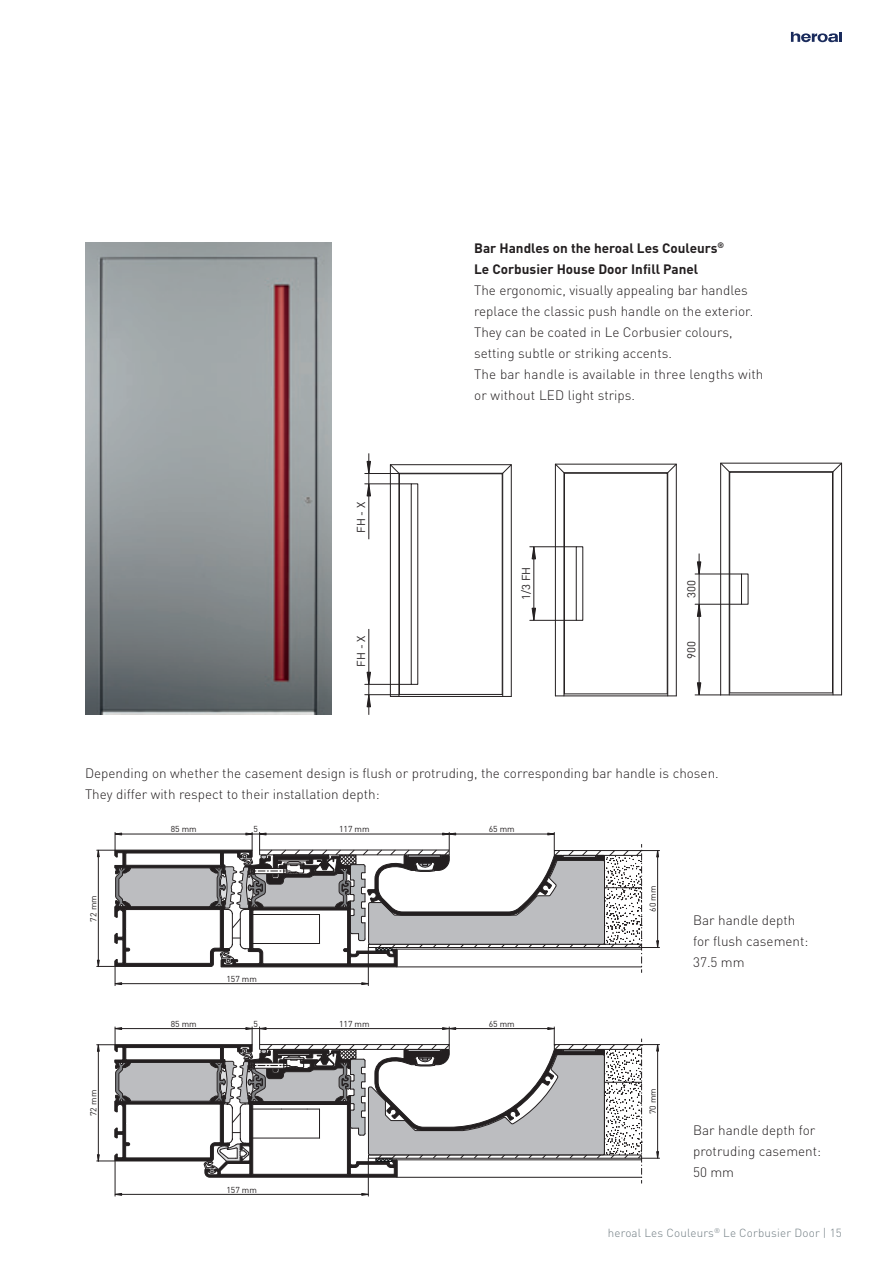
<style>
.page{position:relative;width:893px;height:1263px;background:#fff}
.page>*{position:absolute;margin:0;border:0;box-sizing:border-box;transform-origin:0 0}
.t1{font:300 13.5px/21px "DIN Pro";color:#231f20}
.t2{font:700 13.5px/21px "DIN Pro";color:#231f20}
.t3{font:300 11.7px "DIN Pro";letter-spacing:.015em;color:#717d83}
.t4{font:11.4px "DIN Pro";color:#231f20}
.t5{font:8.55px "DIN Pro";color:#231f20}
</style>
<div class="page">
<svg style="left:791px;top:32px;width:51px;height:10px"></svg>
<img style="left:85px;top:242px;width:247px;height:472px">
<div style="left:555px;top:464px;width:122px;height:232px;border:1px solid #231f20"></div>
<div style="left:564px;top:473px;width:104px;height:221px;border:1px solid #231f20"></div>
<hr style="left:555px;top:695px;width:121px;height:1px;background:#231f20">
<svg style="left:554px;top:463px;width:11px;height:11px"></svg>
<svg style="left:667px;top:463px;width:10px;height:11px"></svg>
<hr style="left:564px;top:693px;width:103px;height:1px;background:#231f20">
<div style="left:576px;top:546px;width:7px;height:75px;border:1px solid #231f20"></div>
<hr style="left:530px;top:620px;width:46px;height:1px;background:#231f20">
<hr style="left:530px;top:546px;width:46px;height:1px;background:#231f20">
<hr style="left:534px;top:547px;width:1px;height:73px;background:#231f20">
<svg style="left:532px;top:608px;width:4px;height:13px"></svg>
<svg style="left:532px;top:546px;width:4px;height:13px"></svg>
<div style="left:720px;top:463px;width:122px;height:232px;border:1px solid #231f20"></div>
<div style="left:729px;top:472px;width:104px;height:221px;border:1px solid #231f20"></div>
<hr style="left:721px;top:694px;width:121px;height:1px;background:#231f20">
<svg style="left:720px;top:462px;width:10px;height:11px"></svg>
<svg style="left:832px;top:462px;width:11px;height:11px"></svg>
<hr style="left:730px;top:692px;width:102px;height:1px;background:#231f20">
<div style="left:741px;top:574px;width:7px;height:31px;border:1px solid #231f20"></div>
<hr style="left:695px;top:604px;width:46px;height:1px;background:#231f20">
<hr style="left:695px;top:574px;width:46px;height:1px;background:#231f20">
<hr style="left:699px;top:574px;width:1px;height:30px;background:#231f20">
<hr style="left:699px;top:604px;width:1px;height:91px;background:#231f20">
<svg style="left:695px;top:682px;width:26px;height:14px"></svg>
<svg style="left:697px;top:602px;width:4px;height:15px"></svg>
<svg style="left:697px;top:554px;width:4px;height:22px"></svg>
<div style="left:390px;top:464px;width:122px;height:233px;border:1px solid #231f20"></div>
<div style="left:399px;top:473px;width:104px;height:222px;border:1px solid #231f20"></div>
<hr style="left:390px;top:696px;width:121px;height:1px;background:#231f20">
<svg style="left:389px;top:464px;width:11px;height:10px"></svg>
<svg style="left:502px;top:464px;width:10px;height:10px"></svg>
<hr style="left:399px;top:694px;width:103px;height:1px;background:#231f20">
<div style="left:411px;top:483px;width:7px;height:202px;border:1px solid #231f20"></div>
<hr style="left:365px;top:484px;width:46px;height:1px;background:#231f20">
<hr style="left:365px;top:473px;width:34px;height:1px;background:#231f20">
<hr style="left:369px;top:484px;width:1px;height:55px;background:#231f20">
<hr style="left:369px;top:629px;width:1px;height:55px;background:#231f20">
<svg style="left:367px;top:453px;width:4px;height:43px"></svg>
<hr style="left:365px;top:684px;width:46px;height:1px;background:#231f20">
<hr style="left:365px;top:694px;width:34px;height:1px;background:#231f20">
<svg style="left:367px;top:672px;width:4px;height:43px"></svg>
<hr style="left:115px;top:1161px;width:1px;height:35px;background:#231f20">
<hr style="left:115px;top:1194px;width:253px;height:1px;background:#231f20">
<hr style="left:368px;top:1158px;width:1px;height:38px;background:#231f20">
<svg style="left:97px;top:1027px;width:562px;height:156px"></svg>
<svg style="left:97px;top:832px;width:562px;height:154px"></svg>
<p class="t4" style="left:352px;top:533px;width:33px;rotate:-90deg">FH-X</p>
<p class="t4" style="left:352px;top:667px;width:33px;rotate:-90deg">FH-X</p>
<p class="t2" style="left:474px;top:236px;width:252px">Bar Handles on the heroal Les Couleurs<sup>®<br></sup>Le Corbusier House Door Infill Panel</p>
<p class="t1" style="left:474px;top:278px;width:291px">The ergonomic, visually appealing bar handles replace the classic push handle on the exterior.<br>They can be coated in Le Corbusier colours, setting subtle or striking accents.<br>The bar handle is available in three lengths with or without LED light strips.</p>
<p class="t4" style="left:517px;top:600px;width:35px;rotate:-90deg">1/3 FH</p>
<p class="t4" style="left:682px;top:598px;width:19px;rotate:-90deg">300</p>
<p class="t4" style="left:682px;top:658px;width:19px;rotate:-90deg">900</p>
<p class="t1" style="left:85px;top:761px;width:635px">Depending on whether the casement design is flush or protruding, the corresponding bar handle is chosen.<br>They differ with respect to their installation depth:</p>
<p class="t5" style="left:87px;top:921px;width:28px;rotate:-90deg">72 mm</p>
<p class="t5" style="left:87px;top:1116px;width:28px;rotate:-90deg">72 mm</p>
<p class="t5" style="left:171px;top:822px;width:28px">85 mm</p>
<p class="t5" style="left:253px;top:823px;width:6px">5</p>
<p class="t5" style="left:339px;top:822px;width:32px">117 mm</p>
<p class="t5" style="left:489px;top:822px;width:28px">65 mm</p>
<p class="t5" style="left:171px;top:1017px;width:28px">85 mm</p>
<p class="t5" style="left:226px;top:972px;width:32px">157 mm</p>
<p class="t5" style="left:254px;top:1017px;width:6px">5</p>
<p class="t5" style="left:339px;top:1017px;width:32px">117 mm</p>
<p class="t5" style="left:489px;top:1017px;width:28px">65 mm</p>
<p class="t5" style="left:226px;top:1183px;width:32px">157 mm</p>
<p class="t5" style="left:646px;top:912px;width:28px;rotate:-90deg">60 mm</p>
<p class="t1" style="left:693px;top:908px;width:117px">Bar handle depth for flush casement:<br>37.5 mm</p>
<p class="t5" style="left:646px;top:1114px;width:28px;rotate:-90deg">70 mm</p>
<p class="t1" style="left:693px;top:1118px;width:130px">Bar handle depth for protruding casement:<br>50 mm</p>
<p class="t3" style="left:608px;top:1223px;width:236px">heroal Les Couleurs<sup>®</sup> Le Corbusier Door | 15</p>
</div>
